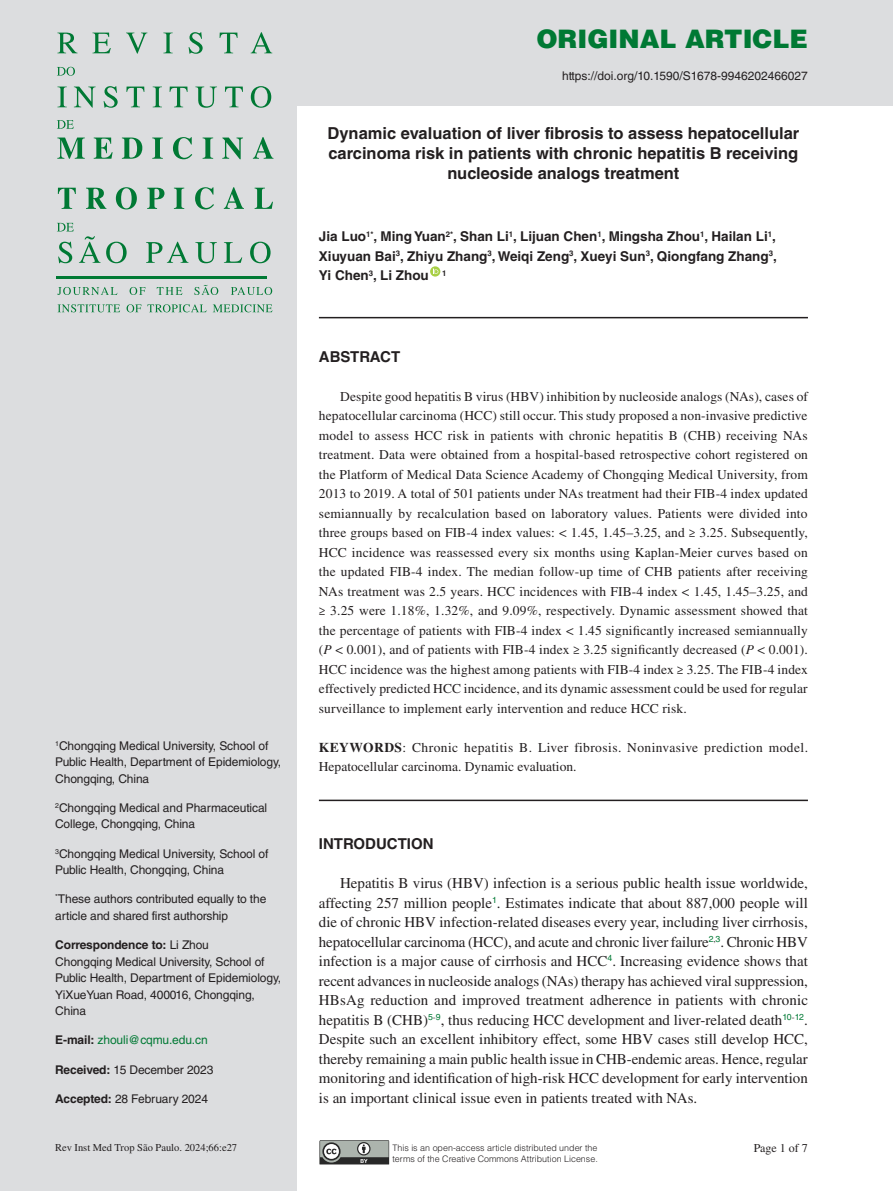
<style>
.page{position:relative;width:893px;height:1191px;background:#fff}
.page>*{position:absolute;margin:0;border:0;box-sizing:border-box;transform-origin:0 0}
.t1{font:900 25.5px "Helvetica LT Std";color:#007934}
.Título{font:700 16.5px/19.8px "Helvetica LT Std";color:#231f20;text-align:center}
.t2{font:15px/19.5px "Times LT Std";color:#231f20;text-align:justify}
.Seção{font:700 15px "Helvetica LT Std";color:#231f20}
.Resumo{font:13.5px/19.5px "Times LT Std";letter-spacing:.01em;color:#231f20;text-align:justify}
.Autores{font:700 13.5px/19.5px "Helvetica LT Std";color:#231f20;text-align:justify}
.Keywords{font:13.5px/19.5px "Times LT Std";letter-spacing:.015em;color:#231f20}
.Rodapé{font:12px/16.5px "Helvetica LT Std";letter-spacing:-.01em;color:#231f20}
.Rodapé-2{font:12px "Helvetica LT Std";letter-spacing:-.01em;color:#007934}
.t3{font:12px "Times LT Std";color:#231f20}
.t4{font:10.5px "Times LT Std";color:#231f20}
.t5{font:300 8.85px/10.6px "Helvetica LT Std";color:#231f20}
.s1{font-weight:700}
.s2{font-weight:700;color:#231f20}
.s3{font-style:italic}
</style>
<div class="page">
<div style="left:0;top:0;width:297px;height:1191px;background:#dcdddf"></div>
<div style="left:22px;top:0;width:871px;height:106px;background:#dcdddf"></div>
<svg style="left:57px;top:33px;width:21px;height:20px"></svg>
<svg style="left:92px;top:33px;width:19px;height:20px"></svg>
<svg style="left:126px;top:33px;width:21px;height:21px"></svg>
<svg style="left:163px;top:33px;width:10px;height:20px"></svg>
<svg style="left:189px;top:32px;width:14px;height:22px"></svg>
<svg style="left:220px;top:33px;width:18px;height:20px"></svg>
<svg style="left:251px;top:32px;width:21px;height:21px"></svg>
<svg style="left:57px;top:87px;width:10px;height:20px"></svg>
<svg style="left:74px;top:87px;width:22px;height:21px"></svg>
<svg style="left:104px;top:86px;width:14px;height:22px"></svg>
<svg style="left:126px;top:87px;width:18px;height:20px"></svg>
<svg style="left:153px;top:87px;width:9px;height:20px"></svg>
<svg style="left:170px;top:87px;width:18px;height:20px"></svg>
<svg style="left:195px;top:87px;width:22px;height:21px"></svg>
<svg style="left:225px;top:87px;width:18px;height:20px"></svg>
<svg style="left:251px;top:86px;width:20px;height:22px"></svg>
<svg style="left:57px;top:137px;width:28px;height:22px"></svg>
<svg style="left:94px;top:137px;width:19px;height:22px"></svg>
<svg style="left:122px;top:137px;width:20px;height:22px"></svg>
<svg style="left:152px;top:137px;width:11px;height:22px"></svg>
<svg style="left:173px;top:137px;width:19px;height:22px"></svg>
<svg style="left:203px;top:137px;width:10px;height:22px"></svg>
<svg style="left:222px;top:137px;width:21px;height:22px"></svg>
<svg style="left:253px;top:137px;width:20px;height:22px"></svg>
<svg style="left:58px;top:188px;width:18px;height:21px"></svg>
<svg style="left:86px;top:188px;width:20px;height:21px"></svg>
<svg style="left:116px;top:187px;width:21px;height:22px"></svg>
<svg style="left:147px;top:188px;width:17px;height:21px"></svg>
<svg style="left:174px;top:188px;width:10px;height:21px"></svg>
<svg style="left:195px;top:187px;width:19px;height:22px"></svg>
<svg style="left:224px;top:187px;width:20px;height:22px"></svg>
<svg style="left:255px;top:188px;width:18px;height:21px"></svg>
<svg style="left:146px;top:242px;width:43px;height:21px"></svg>
<svg style="left:195px;top:242px;width:22px;height:21px"></svg>
<svg style="left:224px;top:242px;width:18px;height:21px"></svg>
<svg style="left:250px;top:242px;width:21px;height:21px"></svg>
<svg style="left:57px;top:223px;width:70px;height:40px"></svg>
<svg style="left:57px;top:120px;width:17px;height:9px"></svg>
<svg style="left:57px;top:67px;width:18px;height:9px"></svg>
<svg style="left:57px;top:287px;width:60px;height:8px"></svg>
<svg style="left:130px;top:287px;width:15px;height:8px"></svg>
<svg style="left:157px;top:287px;width:25px;height:8px"></svg>
<svg style="left:194px;top:285px;width:24px;height:10px"></svg>
<svg style="left:231px;top:287px;width:41px;height:8px"></svg>
<svg style="left:58px;top:304px;width:62px;height:8px"></svg>
<svg style="left:127px;top:304px;width:14px;height:8px"></svg>
<svg style="left:147px;top:304px;width:60px;height:8px"></svg>
<svg style="left:213px;top:304px;width:59px;height:8px"></svg>
<hr style="left:56px;top:276px;width:210px;height:2px;background:#007934">
<svg style="left:320px;top:1140px;width:69px;height:24px"></svg>
<hr style="left:319px;top:317px;width:489px;height:1px;background:#231f20">
<hr style="left:319px;top:799px;width:489px;height:2px;background:#231f20">
<svg style="left:430px;top:266px;width:10px;height:10px"></svg>
<svg style="left:433px;top:268px;width:5px;height:6px"></svg>
<h1 class="t1" style="left:536px;top:22px;width:273px">ORIGINAL ARTICLE</h1>
<p class="Rodapé" style="left:562px;top:67px;width:247px">https://doi.org/10.1590/S1678-9946202466027</p>
<p class="Título" style="left:328px;top:123px;width:473px">Dynamic evaluation of liver fibrosis to assess hepatocellular carcinoma risk in patients with chronic hepatitis B receiving nucleoside analogs treatment</p>
<p class="Rodapé" style="left:55px;top:737px;width:227px"><sup>1</sup>Chongqing Medical University, School of<br>Public Health, Department of Epidemiology,<br>Chongqing, China</p>
<p class="Rodapé" style="left:55px;top:799px;width:213px"><sup>2</sup>Chongqing Medical and Pharmaceutical<br>College, Chongqing, China</p>
<p class="Rodapé" style="left:55px;top:845px;width:215px"><sup>3</sup>Chongqing Medical University, School of<br>Public Health, Chongqing, China</p>
<p class="Rodapé" style="left:55px;top:891px;width:213px"><sup>*</sup>These authors contributed equally to the article and shared first authorship</p>
<p class="Rodapé" style="left:55px;top:936px;width:227px"><span class="s1">Correspondence to:</span> Li Zhou<br>Chongqing Medical University, School of<br>Public Health, Department of Epidemiology,<br>YiXueYuan Road, 400016, Chongqing,<br>China</p>
<p class="Rodapé-2" style="left:55px;top:1033px;width:154px"><span class="s2">E-mail:</span> zhouli@cqmu.edu.cn</p>
<p class="Rodapé" style="left:55px;top:1061px;width:160px"><span class="s1">Received:</span> 15 December 2023</p>
<p class="Rodapé" style="left:55px;top:1090px;width:154px"><span class="s1">Accepted:</span> 28 February 2024</p>
<p class="Autores" style="left:319px;top:226px;width:459px">Jia Luo<sup>1*</sup>, Ming Yuan<sup>2*</sup>, Shan Li<sup>1</sup>, Lijuan Chen<sup>1</sup>, Mingsha Zhou<sup>1</sup>, Hailan Li<sup>1</sup>, Xiuyuan Bai<sup>3</sup>, Zhiyu Zhang<sup>3</sup>, Weiqi Zeng<sup>3</sup>, Xueyi Sun<sup>3</sup>, Qiongfang Zhang<sup>3</sup>, Yi Chen<sup>3</sup>, Li Zhou <sup>1</sup></p>
<p class="Seção" style="left:319px;top:347px;width:83px">ABSTRACT</p>
<p class="Resumo" style="left:319px;top:386px;width:491px;text-indent:21px">Despite good hepatitis B virus (HBV) inhibition by nucleoside analogs (NAs), cases of hepatocellular carcinoma (HCC) still occur. This study proposed a non-invasive predictive model to assess HCC risk in patients with chronic hepatitis B (CHB) receiving NAs treatment. Data were obtained from a hospital-based retrospective cohort registered on the Platform of Medical Data Science Academy of Chongqing Medical University, from 2013 to 2019. A total of 501 patients under NAs treatment had their FIB-4 index updated semiannually by recalculation based on laboratory values. Patients were divided into three groups based on FIB-4 index values: &lt; 1.45, 1.45–3.25, and ≥ 3.25. Subsequently, HCC incidence was reassessed every six months using Kaplan-Meier curves based on the updated FIB-4 index. The median follow-up time of CHB patients after receiving NAs treatment was 2.5 years. HCC incidences with FIB-4 index &lt; 1.45, 1.45–3.25, and ≥ 3.25 were 1.18%, 1.32%, and 9.09%, respectively. Dynamic assessment showed that the percentage of patients with FIB-4 index &lt; 1.45 significantly increased semiannually (<span class="s3">P</span> &lt; 0.001), and of patients with FIB-4 index ≥ 3.25 significantly decreased (<span class="s3">P</span> &lt; 0.001).<br>HCC incidence was the highest among patients with FIB-4 index ≥ 3.25. The FIB-4 index effectively predicted HCC incidence, and its dynamic assessment could be used for regular surveillance to implement early intervention and reduce HCC risk.</p>
<p class="Keywords" style="left:319px;top:737px;width:491px"><span class="s1">KEYWORDS</span>: Chronic hepatitis B. Liver fibrosis. Noninvasive prediction model.<br>Hepatocellular carcinoma. Dynamic evaluation.</p>
<p class="Seção" style="left:319px;top:835px;width:116px">INTRODUCTION</p>
<p class="t2" style="left:319px;top:873px;width:491px;text-indent:21px">Hepatitis B virus (HBV) infection is a serious public health issue worldwide, affecting 257 million people<sup>1</sup>. Estimates indicate that about 887,000 people will die of chronic HBV infection-related diseases every year, including liver cirrhosis, hepatocellular carcinoma (HCC), and acute and chronic liver failure<sup>2</sup><sup>,</sup><sup>3</sup>. Chronic HBV infection is a major cause of cirrhosis and HCC<sup>4</sup>. Increasing evidence shows that recent advances in nucleoside analogs (NAs) therapy has achieved viral suppression, HBsAg reduction and improved treatment adherence in patients with chronic hepatitis B (CHB)<sup>5</sup><sup>-</sup><sup>9</sup>, thus reducing HCC development and liver-related death<sup>10</sup><sup>-</sup><sup>12</sup>.<br>Despite such an excellent inhibitory effect, some HBV cases still develop HCC, thereby remaining a main public health issue in CHB-endemic areas. Hence, regular monitoring and identification of high-risk HCC development for early intervention is an important clinical issue even in patients treated with NAs.</p>
<p class="t4" style="left:55px;top:1142px;width:183px">Rev Inst Med Trop São Paulo. 2024;66:e27</p>
<p class="t3" style="left:754px;top:1141px;width:56px">Page 1 of 7</p>
<p class="t5" style="left:392px;top:1142px;width:207px">This is an open-access article distributed under the terms of the Creative Commons Attribution License.</p>
</div>
